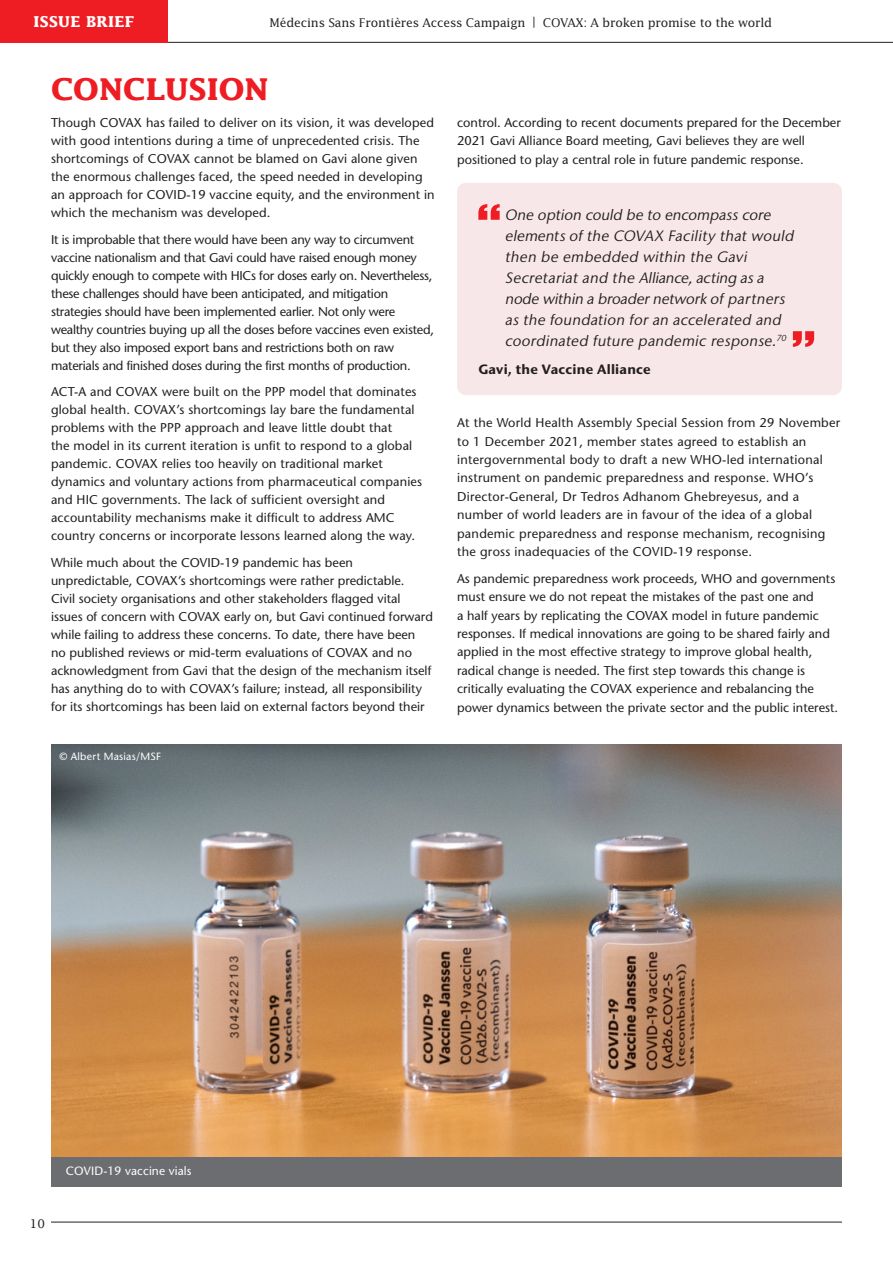
<style>
.page{position:relative;width:893px;height:1263px;background:#fff}
.page>*{position:absolute;margin:0;border:0;box-sizing:border-box;transform-origin:0 0}
.INTRO_Text{font:700 30px "Lucida";letter-spacing:.005em;color:#ee1d23}
.Body_Copy{font:italic 15px/21px "Stone Sans IIITC Std";color:#231f20}
.t1{font:700 15px "Lucida";letter-spacing:.02em;color:#fff}
.Body_Copy-2{font:700 13.5px "Stone Sans IIITC Std";letter-spacing:.015em;color:#231f20}
.t2{font:12.75px/18px "Stone Sans";color:#231f20}
.t3{font:12.75px/18px "Stone Sans";letter-spacing:-.02em;color:#231f20}
.t4{font:12.75px/18.5px "Stone Sans";letter-spacing:.02em;color:#231f20}
.t5{font:12px "Lucida";letter-spacing:-.015em;color:#231f20}
.t6{font:12px "Stone Sans";letter-spacing:.01em;color:#fff}
.Disclaimer{font:10.5px "Stone Sans";letter-spacing:.03em;color:#fff}
</style>
<div class="page">
<div style="left:457px;top:183px;width:385px;height:212px;background:#f8e7e8;border-radius:9px"></div>
<svg style="left:478px;top:204px;width:22px;height:16px"></svg>
<svg style="left:793px;top:331px;width:21px;height:16px"></svg>
<img style="left:51px;top:744px;width:791px;height:413px">
<div style="left:51px;top:1157px;width:791px;height:29px;background:#6c6d70"></div>
<hr style="left:0;top:42px;width:893px;height:1px;background:#231f20">
<hr style="left:51px;top:1222px;width:791px;height:1px;background:#231f20">
<div style="left:0;top:0;width:168px;height:43px;background:#ee1d23"></div>
<p class="t1" style="left:34px;top:13px;width:102px">ISSUE BRIEF</p>
<p class="t5" style="left:270px;top:15px;width:504px">Médecins Sans Frontières Access Campaign | COVAX: A broken promise to the world</p>
<p class="INTRO_Text" style="left:51px;top:71px;width:219px">CONCLUSION</p>
<p class="t2" style="left:51px;top:113px;width:385px">Though COVAX has failed to deliver on its vision, it was developed with good intentions during a time of unprecedented crisis. The shortcomings of COVAX cannot be blamed on Gavi alone given the enormous challenges faced, the speed needed in developing an approach for COVID-19 vaccine equity, and the environment in which the mechanism was developed.</p>
<p class="t3" style="left:51px;top:230px;width:385px">It is improbable that there would have been any way to circumvent vaccine nationalism and that Gavi could have raised enough money quickly enough to compete with HICs for doses early on. Nevertheless, these challenges should have been anticipated, and mitigation strategies should have been implemented earlier. Not only were wealthy countries buying up all the doses before vaccines even existed, but they also imposed export bans and restrictions both on raw materials and finished doses during the first months of production.</p>
<p class="t2" style="left:51px;top:383px;width:372px">ACT-A and COVAX were built on the PPP model that dominates global health. COVAX’s shortcomings lay bare the fundamental problems with the PPP approach and leave little doubt that<br>the model in its current iteration is unfit to respond to a global pandemic. COVAX relies too heavily on traditional market dynamics and voluntary actions from pharmaceutical companies and HIC governments. The lack of sufficient oversight and accountability mechanisms make it difficult to address AMC country concerns or incorporate lessons learned along the way.</p>
<p class="t2" style="left:51px;top:553px;width:383px">While much about the COVID-19 pandemic has been unpredictable, COVAX’s shortcomings were rather predictable.<br>Civil society organisations and other stakeholders flagged vital issues of concern with COVAX early on, but Gavi continued forward while failing to address these concerns. To date, there have been no published reviews or mid-term evaluations of COVAX and no acknowledgment from Gavi that the design of the mechanism itself has anything do to with COVAX’s failure; instead, all responsibility for its shortcomings has been laid on external factors beyond their</p>
<p class="Disclaimer" style="left:60px;top:750px;width:103px">© Albert Masias/MSF</p>
<p class="t2" style="left:457px;top:113px;width:385px;line-height:18.5px">control. According to recent documents prepared for the December<br>2021 Gavi Alliance Board meeting, Gavi believes they are well positioned to play a central role in future pandemic response.</p>
<p class="Body_Copy" style="left:505px;top:204px;width:293px">One option could be to encompass core elements of the COVAX Facility that would then be embedded within the Gavi Secretariat and the Alliance,acting asa node within a broadernetwork of partners as the foundation for an accelerated and coordinated future pandemic response.<sup>70</sup></p>
<p class="Body_Copy-2" style="left:478px;top:360px;width:174px">Gavi, the Vaccine Alliance</p>
<p class="t4" style="left:457px;top:413px;width:385px">At the World Health Assembly Special Session from 29 November to 1 December 2021, member states agreed to establish an intergovernmental body to draft a new WHO-led international instrument on pandemic preparedness and response. WHO’s Director-General, Dr Tedros Adhanom Ghebreyesus, and a number of world leaders are in favour of the idea of a global pandemic preparedness and response mechanism, recognising the gross inadequacies of the COVID-19 response.</p>
<p class="t2" style="left:457px;top:569px;width:382px;line-height:18.5px">As pandemic preparedness work proceeds, WHO and governments must ensure we do not repeat the mistakes of the past one and<br>a half years by replicating the COVAX model in future pandemic responses. If medical innovations are going to be shared fairly and applied in the most effective strategy to improve global health, radical change is needed. The first step towards this change is critically evaluating the COVAX experience and rebalancing the power dynamics between the private sector and the public interest.</p>
<p class="t5" style="left:30px;top:1216px;width:17px">10</p>
<p class="t6" style="left:66px;top:1163px;width:127px">COVID-19 vaccine vials</p>
</div>
